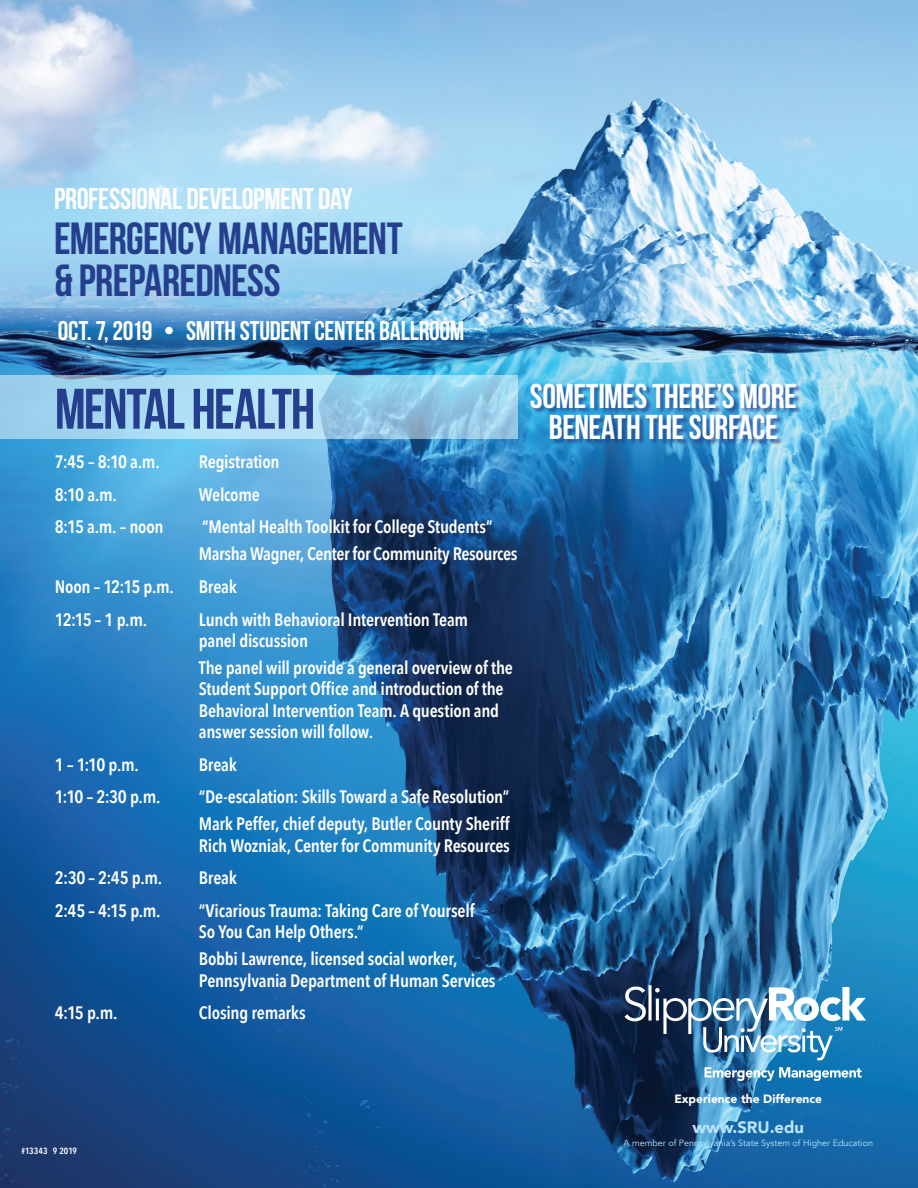
<style>
.page{position:relative;width:918px;height:1188px;background:#fff}
.page>*{position:absolute;margin:0;border:0;box-sizing:border-box;transform-origin:0 0}
.t1{font:57px "Bebas Neue";letter-spacing:-.025em;color:#253f8e}
.t2{font:45px/42px "Bebas Neue";letter-spacing:-.015em;color:#253f8e}
.t3{font:34.5px/31.5px "Bebas Neue";letter-spacing:-.015em;color:#fff;text-align:center}
.t4{font:30px "Bebas Neue";letter-spacing:-.01em;color:#fff}
.t5{font:27px "Bebas Neue";letter-spacing:-.01em;color:#fff}
.t6{font:600 18px/27px "Avenir Next Condensed";letter-spacing:-.015em;color:#fff}
.t7{font:900 16.5px "Avenir";color:#b9e5fa}
.t8{font:900 12px "Avenir";color:#fff}
.t9{font:9px "Avenir";color:#b9e5fa}
.t10{font:600 9px "Avenir Next Condensed";letter-spacing:.005em;color:#fff}
</style>
<div class="page">
<img style="left:0;top:0;width:918px;height:1188px">
<svg style="left:0;top:376px;width:518px;height:63px;background:#a2d4ed"></svg>
<div style="left:530px;top:383px;width:272px;height:63px;background:#253f8e;opacity:.75"></div>
<img style="left:622px;top:982px;width:247px;height:101px">
<p class="t4" style="left:54px;top:182px;width:300px">PROFESSIONAL DEVELOPMENT DAY</p>
<h1 class="t2" style="left:54px;top:217px;width:350px">EMERGENCY MANAGEMENT &amp; PREPAREDNESS</h1>
<h2 class="t5" style="left:58px;top:316px;width:408px">OCT. 7, 2019 • SMITH STUDENT CENTER BALLROOM</h2>
<p class="t1" style="left:55px;top:378px;width:262px">MENTAL HEALTH</p>
<p class="t3" style="left:530px;top:380px;width:269px">SOMETIMES THERE’S MORE<br>BENEATH THE SURFACE</p>
<p class="t6" style="left:55px;top:447px;width:106px">7:45 – 8:10 a.m.</p>
<p class="t6" style="left:199px;top:447px;width:82px">Registration</p>
<p class="t6" style="left:55px;top:480px;width:63px">8:10 a.m.</p>
<p class="t6" style="left:199px;top:480px;width:62px">Welcome</p>
<p class="t6" style="left:55px;top:513px;width:110px">8:15 a.m. – noon</p>
<p class="t6" style="left:202px;top:513px;width:292px">“Mental Health Toolkit for College Students”</p>
<p class="t6" style="left:199px;top:540px;width:320px">Marsha Wagner, Center for Community Resources</p>
<p class="t6" style="left:55px;top:573px;width:121px">Noon – 12:15 p.m.</p>
<p class="t6" style="left:199px;top:573px;width:40px">Break</p>
<p class="t6" style="left:55px;top:606px;width:94px">12:15 – 1 p.m.</p>
<p class="t6" style="left:199px;top:606px;width:271px">Lunch with Behavioral Intervention Team</p>
<p class="t6" style="left:199px;top:627px;width:316px">panel discussion<br>The panel will provide a general overview of the</p>
<h4 class="t6" style="left:199px;top:675px;width:306px">Student Support Office and introduction of the</h4>
<p class="t6" style="left:199px;top:699px;width:302px;line-height:21px">Behavioral Intervention Team. A question and answer session will follow.</p>
<p class="t6" style="left:55px;top:750px;width:86px">1 – 1:10 p.m.</p>
<p class="t6" style="left:199px;top:750px;width:40px">Break</p>
<p class="t6" style="left:55px;top:783px;width:107px">1:10 – 2:30 p.m.</p>
<p class="t6" style="left:199px;top:783px;width:312px">“De-escalation: Skills Toward a Safe Resolution”</p>
<p class="t6" style="left:199px;top:813px;width:313px;line-height:21px">Mark Peffer, chief deputy, Butler County Sheriff<br>Rich Wozniak, Center for Community Resources</p>
<p class="t6" style="left:55px;top:864px;width:109px">2:30 – 2:45 p.m.</p>
<p class="t6" style="left:199px;top:864px;width:40px">Break</p>
<p class="t6" style="left:55px;top:897px;width:107px">2:45 – 4:15 p.m.</p>
<p class="t6" style="left:199px;top:897px;width:277px">“Vicarious Trauma: Taking Care of Yourself</p>
<p class="t6" style="left:199px;top:918px;width:260px">So You Can Help Others.”<br>Bobbi Lawrence, licensed social worker,</p>
<p class="t6" style="left:199px;top:966px;width:298px">Pennsylvania Department of Human Services</p>
<p class="t6" style="left:55px;top:999px;width:64px">4:15 p.m.</p>
<p class="t6" style="left:199px;top:999px;width:109px">Closing remarks</p>
<p class="t10" style="left:21px;top:1143px;width:57px">#13343 9 2019</p>
<p class="t8" style="left:674px;top:1088px;width:149px">Experience the Difference</p>
<p class="t7" style="left:692px;top:1113px;width:113px">www.SRU.edu</p>
<p class="t9" style="left:623px;top:1138px;width:251px">A member of Pennsylvania’s State System of Higher Education</p>
</div>
